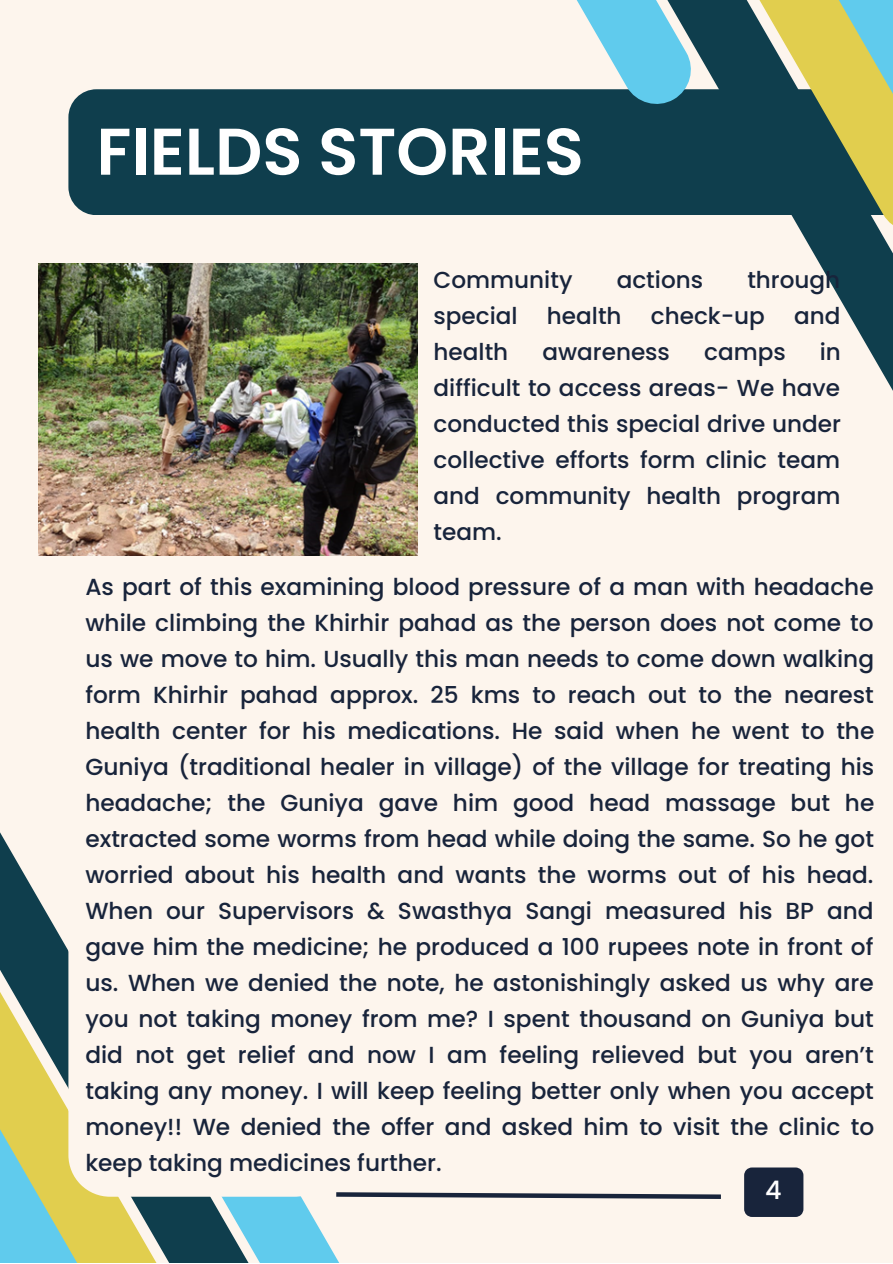
<style>
.page{position:relative;width:893px;height:1264px;background:#fff}
.page>*{position:absolute;margin:0;border:0;box-sizing:border-box;transform-origin:0 0}
.t1{font:600 65.85px "Poppins";color:#fff}
.t2{font:500 25.5px "Poppins";color:#fff}
.t3{font:500 23.25px/36px "Poppins";color:#18243b;text-align:justify}
.t4{font:500 23.1px/36px "Poppins";color:#18243b;text-align:justify}
</style>
<div class="page">
<div style="left:0;top:0;width:892px;height:1262px;background:#fdf5ed"></div>
<svg style="left:0;top:832px;width:182px;height:430px"></svg>
<svg style="left:68px;top:899px;width:114px;height:297px"></svg>
<svg style="left:182px;top:1192px;width:539px;height:70px"></svg>
<div style="left:744px;top:1167px;width:59px;height:49px;background:#18243b"></div>
<div style="left:68px;top:89px;width:541px;height:126px;background:#0f3e4d"></div>
<svg style="left:609px;top:0;width:283px;height:389px"></svg>
<svg style="left:518px;top:0;width:177px;height:109px"></svg>
<img style="left:38px;top:263px;width:379px;height:293px">
<p class="t1" style="left:96px;top:105px;width:489px">FIELDS STORIES</p>
<p class="t4" style="left:433px;top:262px;width:140px">Community</p>
<p class="t4" style="left:616px;top:262px;width:88px">actions</p>
<p class="t4" style="left:747px;top:262px;width:94px">through</p>
<p class="t4" style="left:433px;top:298px;width:86px">special</p>
<p class="t4" style="left:547px;top:298px;width:76px">health</p>
<p class="t4" style="left:650px;top:298px;width:116px">check-up</p>
<p class="t4" style="left:794px;top:298px;width:48px">and</p>
<p class="t4" style="left:433px;top:334px;width:76px">health</p>
<p class="t4" style="left:542px;top:334px;width:129px">awareness</p>
<p class="t4" style="left:704px;top:334px;width:83px">camps</p>
<p class="t4" style="left:433px;top:334px;width:409px;text-indent:386px">in difficult to access areas- We have conducted this special drive under collective efforts form clinic team and community health program team.</p>
<p class="t3" style="left:85px;top:569px;width:790px">As part of this examining blood pressure of a man with headache while climbing the Khirhir pahad as the person does not come to us we move to him. Usually this man needs to come down walking form Khirhir pahad approx. 25 kms to reach out to the nearest health center for his medications. He said when he went to the Guniya (traditional healer in village) of the village for treating his headache; the Guniya gave him good head massage but he extracted some worms from head while doing the same. So he got worried about his health and wants the worms out of his head.<br>When our Supervisors &amp; Swasthya Sangi measured his BP and gave him the medicine; he produced a 100 rupees note in front of us. When we denied the note, he astonishingly asked us why are you not taking money from me? I spent thousand on Guniya but did not get relief and now I am feeling relieved but you aren’t taking any money. I will keep feeling better only when you accept money!! We denied the offer and asked him to visit the clinic to keep taking medicines further.</p>
<p class="t2" style="left:765px;top:1171px;width:18px">4</p>
</div>
